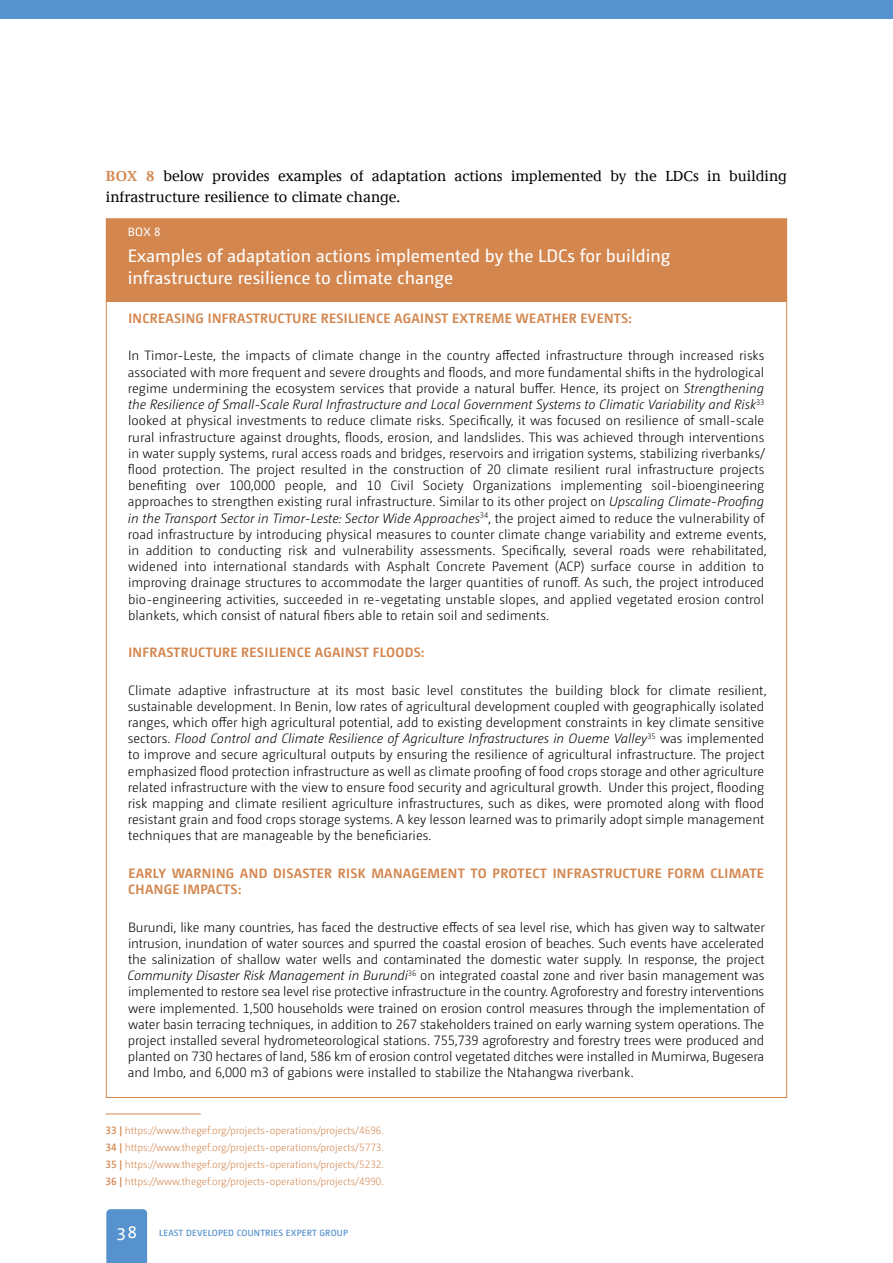
<style>
.page{position:relative;width:893px;height:1263px;background:#fff}
.page>*{position:absolute;margin:0;border:0;box-sizing:border-box;transform-origin:0 0}
.t1{font:18px/21.6px "Camingo Dos Pro";color:#fff}
.t2{font:500 15px/21.3px "Demos LT";color:#000}
.t3{font:300 13.5px/16.2px "Camingo Dos Pro";color:#000}
.t4{font:700 13.5px/16.2px "Camingo Dos Pro";letter-spacing:.025em;color:#d3864e}
.t5{font:12px "Camingo Dos Pro";color:#fff}
.t6{font:300 10.5px/16.8px "Camingo Dos Pro";color:#d3864e;text-align:justify}
.t7{font:600 9px "Camingo Dos Pro";letter-spacing:.025em;color:#5692ce}
.s1{font-weight:600;color:#d3864e}
.s2{font-style:italic}
.s3{font-weight:600}
.s4{font-weight:400;font-size:18px;color:#fff}
</style>
<div class="page">
<div style="left:106px;top:1209px;width:41px;height:54px;background:#5692ce"></div>
<div style="left:0;top:0;width:893px;height:19px;background:#5692ce"></div>
<div style="left:107px;top:219px;width:680px;height:82px;background:#d3864e"></div>
<hr style="left:106px;top:1113px;width:95px;height:1px;background:#d3864e">
<p class="t2" style="left:106px;top:166px;width:682px"><span class="s1">BOX 8</span> below provides examples of adaptation actions implemented by the LDCs in building infrastructure resilience to climate change.</p>
<p class="t5" style="left:128px;top:225px;width:34px">BOX 8</p>
<h1 class="t1" style="left:128px;top:245px;width:544px">Examples of adaptation actions implemented by the LDCs for building infrastructure resilience to climate change</h1>
<p class="t4" style="left:128px;top:310px;width:505px">INCREASING INFRASTRUCTURE RESILIENCE AGAINST EXTREME WEATHER EVENTS:</p>
<p class="t3" style="left:128px;top:348px;width:641px">In Timor-Leste, the impacts of climate change in the country affected infrastructure through increased risks associated with more frequent and severe droughts and floods, and more fundamental shifts in the hydrological regime undermining the ecosystem services that provide a natural buffer. Hence, its project on <span class="s2">Strengthening the Resilience of Small-Scale Rural Infrastructure and Local Government Systems to Climatic Variability and Risk</span><sup>33 </sup>looked at physical investments to reduce climate risks. Specifically, it was focused on resilience of small-scale rural infrastructure against droughts, floods, erosion, and landslides. This was achieved through interventions in water supply systems, rural access roads and bridges, reservoirs and irrigation systems, stabilizing riverbanks/ flood protection. The project resulted in the construction of 20 climate resilient rural infrastructure projects benefiting over 100,000 people, and 10 Civil Society Organizations implementing soil-bioengineering approaches to strengthen existing rural infrastructure. Similar to its other project on <span class="s2">Upscaling Climate-Proofing in the Transport Sector in Timor-Leste: Sector Wide Approaches</span><sup>34</sup>, the project aimed to reduce the vulnerability of road infrastructure by introducing physical measures to counter climate change variability and extreme events, in addition to conducting risk and vulnerability assessments. Specifically, several roads were rehabilitated, widened into international standards with Asphalt Concrete Pavement (ACP) surface course in addition to improving drainage structures to accommodate the larger quantities of runoff. As such, the project introduced bio-engineering activities, succeeded in re-vegetating unstable slopes, and applied vegetated erosion control blankets, which consist of natural fibers able to retain soil and sediments.</p>
<p class="t4" style="left:128px;top:644px;width:297px">INFRASTRUCTURE RESILIENCE AGAINST FLOODS:</p>
<p class="t3" style="left:128px;top:682px;width:641px">Climate adaptive infrastructure at its most basic level constitutes the building block for climate resilient, sustainable development. In Benin, low rates of agricultural development coupled with geographically isolated ranges, which offer high agricultural potential, add to existing development constraints in key climate sensitive sectors. <span class="s2">Flood Control and Climate Resilience of Agriculture Infrastructures in Oueme Valley</span><sup>35</sup> was implemented to improve and secure agricultural outputs by ensuring the resilience of agricultural infrastructure. The project emphasized flood protection infrastructure as well as climate proofing of food crops storage and other agriculture related infrastructure with the view to ensure food security and agricultural growth. Under this project, flooding risk mapping and climate resilient agriculture infrastructures, such as dikes, were promoted along with flood resistant grain and food crops storage systems. A key lesson learned was to primarily adopt simple management techniques that are manageable by the beneficiaries.</p>
<p class="t4" style="left:128px;top:865px;width:637px">EARLY WARNING AND DISASTER RISK MANAGEMENT TO PROTECT INFRASTRUCTURE FORM CLIMATE<br>CHANGE IMPACTS:</p>
<p class="t3" style="left:128px;top:919px;width:639px;text-align:justify">Burundi, like many countries, has faced the destructive effects of sea level rise, which has given way to saltwater intrusion, inundation of water sources and spurred the coastal erosion of beaches. Such events have accelerated the salinization of shallow water wells and contaminated the domestic water supply. In response, the project <span class="s2">Community Disaster Risk Management in Burundi</span><sup>36</sup> on integrated coastal zone and river basin management was implemented to restore sea level rise protective infrastructure in the country. Agroforestry and forestry interventions were implemented. 1,500 households were trained on erosion control measures through the implementation of water basin terracing techniques, in addition to 267 stakeholders trained on early warning system operations. The project installed several hydrometeorological stations. 755,739 agroforestry and forestry trees were produced and planted on 730 hectares of land, 586 km of erosion control vegetated ditches were installed in Mumirwa, Bugesera and Imbo, and 6,000 m3 of gabions were installed to stabilize the Ntahangwa riverbank.</p>
<p class="t6" style="left:106px;top:1122px;width:280px"><span class="s3">33 |</span> https://www.thegef.org/projects-operations/projects/4696.<br><span class="s3">34 |</span> https://www.thegef.org/projects-operations/projects/5773.<br><span class="s3">35 |</span> https://www.thegef.org/projects-operations/projects/5232.<br><span class="s3">36 |</span> https://www.thegef.org/projects-operations/projects/4990.</p>
<p class="t7" style="left:116px;top:1227px;width:233px"><span class="s4">38</span> LEAST DEVELOPED COUNTRIES EXPERT GROUP</p>
</div>
